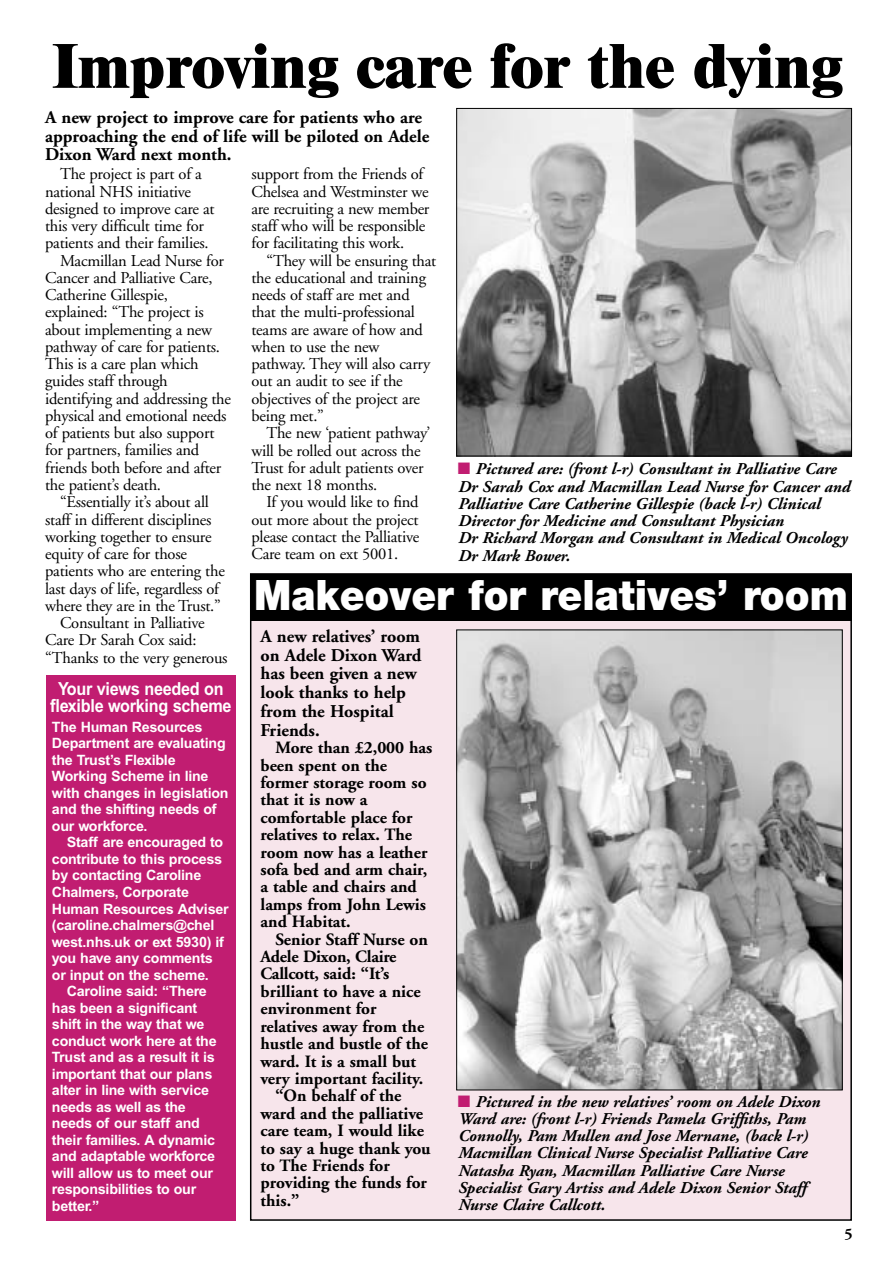
<style>
.page{position:relative;width:893px;height:1262px;background:#fff}
.page>*{position:absolute;margin:0;border:0;box-sizing:border-box;transform-origin:0 0}
.t1{font:800 61.5px "Times";color:#000}
.t2{font:900 42px "Helvetica Neue";color:#fff;scale:.94 1}
.t3{font:700 18px/18.8px "Adobe Garamond";color:#000}
.t4{font:700 18px/17.2px "Arial";letter-spacing:-.015em;color:#fff;text-align:center;scale:.9 1}
.t5{font:700 17.25px/17.4px "Adobe Garamond";color:#000}
.t6{font:16.5px/17.2px "Adobe Garamond";letter-spacing:-.015em;color:#000}
.t7{font:italic 700 16.5px/17.2px "Adobe Garamond";color:#000}
.t8{font:700 15.75px "Adobe Garamond";color:#000}
.t9{font:700 14.25px/16.5px "Arial";letter-spacing:-.015em;color:#fff}
.s1{color:#c11d71}
</style>
<div class="page">
<div style="left:251px;top:574px;width:600px;height:646px;background:#f7e5eb"></div>
<img style="left:458px;top:110px;width:391px;height:344px">
<div style="left:456px;top:108px;width:395px;height:348px;border:1px solid #000"></div>
<img style="left:458px;top:631px;width:382px;height:457px">
<div style="left:250px;top:574px;width:601px;height:47px;background:#000"></div>
<div style="left:46px;top:675px;width:189px;height:545px;background:#c11d71"></div>
<h1 class="t1" style="left:53px;top:44px;width:791px">Improving care for the dying</h1>
<p class="t3" style="left:45px;top:109px;width:385px">A new project to improve care for patients who are approaching the end of life will be piloted on Adele<br>Dixon Ward next month.</p>
<p class="t6" style="left:60px;top:167px;width:143px">The project is part of a</p>
<p class="t6" style="left:45px;top:184px;width:147px">national NHS initiative</p>
<p class="t6" style="left:45px;top:201px;width:171px">designed to improve care at</p>
<p class="t6" style="left:45px;top:219px;width:160px">this very difficult time for</p>
<p class="t6" style="left:45px;top:236px;width:165px">patients and their families.</p>
<p class="t6" style="left:60px;top:253px;width:165px">Macmillan Lead Nurse for</p>
<p class="t6" style="left:45px;top:270px;width:169px">Cancer and Palliative Care,</p>
<p class="t6" style="left:45px;top:288px;width:124px">Catherine Gillespie,</p>
<p class="t6" style="left:45px;top:305px;width:160px">explained: “The project is</p>
<p class="t6" style="left:45px;top:322px;width:168px">about implementing a new</p>
<p class="t6" style="left:45px;top:339px;width:176px">pathway of care for patients.</p>
<p class="t6" style="left:45px;top:357px;width:155px">This is a care plan which</p>
<p class="t6" style="left:45px;top:374px;width:124px">guides staff through</p>
<p class="t6" style="left:45px;top:391px;width:187px">identifying and addressing the</p>
<p class="t6" style="left:45px;top:408px;width:183px">physical and emotional needs</p>
<p class="t6" style="left:45px;top:426px;width:171px">of patients but also support</p>
<p class="t6" style="left:45px;top:443px;width:156px">for partners, families and</p>
<p class="t6" style="left:45px;top:460px;width:178px">friends both before and after</p>
<p class="t6" style="left:45px;top:477px;width:117px">the patient’s death.</p>
<p class="t6" style="left:60px;top:495px;width:150px">“Essentially it’s about all</p>
<p class="t6" style="left:45px;top:512px;width:168px">staff in different disciplines</p>
<p class="t6" style="left:45px;top:529px;width:168px">working together to ensure</p>
<p class="t6" style="left:45px;top:546px;width:143px">equity of care for those</p>
<p class="t6" style="left:45px;top:564px;width:181px">patients who are entering the</p>
<p class="t6" style="left:45px;top:581px;width:175px">last days of life, regardless of</p>
<p class="t6" style="left:45px;top:598px;width:177px">where they are in the Trust.”</p>
<p class="t6" style="left:60px;top:615px;width:146px">Consultant in Palliative</p>
<p class="t6" style="left:45px;top:633px;width:153px">Care Dr Sarah Cox said:</p>
<p class="t6" style="left:45px;top:650px;width:184px">“Thanks to the very generous</p>
<p class="t4" style="left:50px;top:681px;width:203px">Your views needed on flexible working scheme</p>
<p class="t9" style="left:52px;top:720px;width:178px">The Human Resources<br>Department are evaluating the Trust’s Flexible<br>Working Scheme in line with changes in legislation and the shifting needs of our workforce.</p>
<p class="t9" style="left:67px;top:835px;width:158px">Staff are encouraged to</p>
<p class="t9" style="left:52px;top:852px;width:171px">contribute to this process</p>
<p class="t9" style="left:52px;top:868px;width:151px">by contacting Caroline</p>
<p class="t9" style="left:52px;top:885px;width:138px">Chalmers, Corporate</p>
<p class="t9" style="left:52px;top:901px;width:178px">Human Resources Adviser</p>
<p class="t9" style="left:52px;top:918px;width:164px">(caroline.chalmers@chel</p>
<p class="t9" style="left:52px;top:934px;width:173px">west.nhs.uk or ext 5930) if</p>
<p class="t9" style="left:52px;top:951px;width:162px">you have any comments</p>
<p class="t9" style="left:52px;top:967px;width:158px">or input on the scheme.</p>
<p class="t9" style="left:67px;top:984px;width:141px">Caroline said: “There</p>
<p class="t9" style="left:52px;top:1000px;width:147px">has been a significant</p>
<p class="t9" style="left:52px;top:1017px;width:154px">shift in the way that we</p>
<p class="t9" style="left:52px;top:1033px;width:166px">conduct work here at the</p>
<p class="t9" style="left:52px;top:1050px;width:164px">Trust and as a result it is</p>
<p class="t9" style="left:52px;top:1066px;width:162px">important that our plans</p>
<p class="t9" style="left:52px;top:1083px;width:158px">alter in line with service</p>
<p class="t9" style="left:52px;top:1099px;width:135px">needs as well as the</p>
<p class="t9" style="left:52px;top:1116px;width:149px">needs of our staff and</p>
<p class="t9" style="left:52px;top:1132px;width:165px">their families. A dynamic</p>
<p class="t9" style="left:52px;top:1149px;width:165px">and adaptable workforce</p>
<p class="t9" style="left:52px;top:1165px;width:162px">will allow us to meet our</p>
<p class="t9" style="left:52px;top:1182px;width:146px">responsibilities to our</p>
<p class="t9" style="left:52px;top:1198px;width:49px">better.”</p>
<p class="t6" style="left:251px;top:167px;width:179px">support from the Friends of<br>Chelsea and Westminster we are recruiting a new member staff who will be responsible for facilitating this work.</p>
<p class="t6" style="left:251px;top:253px;width:186px;text-indent:15px">“They will be ensuring that the educational and training needs of staff are met and that the multi-professional teams are aware of how and when to use the new pathway. They will also carry out an audit to see if the objectives of the project are being met.”</p>
<p class="t6" style="left:251px;top:426px;width:180px;text-indent:15px">The new ‘patient pathway’ will be rolled out across the<br>Trust for adult patients over the next 18 months.</p>
<p class="t6" style="left:251px;top:495px;width:169px;text-align:justify;text-indent:15px">If you would like to find out more about the project please contact the Palliative Care team on ext 5001.</p>
<h2 class="t2" style="left:254px;top:580px;width:633px">Makeover for relatives’ room</h2>
<p class="t7" style="left:458px;top:462px;width:393px"><span class="s1">■</span> Pictured are: (front l-r) Consultant in Palliative Care Dr Sarah Cox and Macmillan Lead Nurse for Cancer and Palliative Care Catherine Gillespie (back l-r) Clinical Director for Medicine and Consultant Physician<br>Dr Richard Morgan and Consultant in Medical Oncology Dr Mark Bower.</p>
<p class="t3" style="left:260px;top:628px;width:162px">A new relatives’ room on Adele Dixon Ward has been given a new look thanks to help from the Hospital<br>Friends.</p>
<p class="t5" style="left:260px;top:740px;width:173px;text-indent:15px">More than £2,000 has been spent on the former storage room so that it is now a comfortable place for relatives to relax. The room now has a leather sofa bed and arm chair, a table and chairs and lamps from John Lewis and Habitat.</p>
<p class="t5" style="left:275px;top:932px;width:154px">Senior Staff Nurse on</p>
<p class="t5" style="left:260px;top:949px;width:137px">Adele Dixon, Claire</p>
<p class="t5" style="left:260px;top:967px;width:130px">Callcott, said: “It’s</p>
<p class="t5" style="left:260px;top:984px;width:162px">brilliant to have a nice</p>
<p class="t5" style="left:260px;top:1001px;width:117px">environment for</p>
<p class="t5" style="left:260px;top:1019px;width:165px">relatives away from the</p>
<p class="t5" style="left:260px;top:1036px;width:169px">hustle and bustle of the</p>
<p class="t5" style="left:260px;top:1054px;width:157px">ward. It is a small but</p>
<p class="t5" style="left:260px;top:1071px;width:164px">very important facility.</p>
<p class="t5" style="left:275px;top:1088px;width:128px">“On behalf of the</p>
<p class="t5" style="left:260px;top:1106px;width:164px">ward and the palliative</p>
<p class="t5" style="left:260px;top:1123px;width:165px">care team, I would like</p>
<p class="t5" style="left:260px;top:1141px;width:172px">to say a huge thank you</p>
<p class="t5" style="left:260px;top:1158px;width:131px">to The Friends for</p>
<p class="t5" style="left:260px;top:1175px;width:168px">providing the funds for</p>
<p class="t5" style="left:260px;top:1193px;width:40px">this.”</p>
<p class="t7" style="left:458px;top:1094px;width:363px"><span class="s1">■</span> Pictured in the new relatives’ room on Adele Dixon Ward are: (front l-r) Friends Pamela Griffiths, Pam Connolly, Pam Mullen and Jose Mernane, (back l-r)<br>Macmillan Clinical Nurse Specialist Palliative Care Natasha Ryan, Macmillan Palliative Care Nurse Specialist Gary Artiss and Adele Dixon Senior Staff Nurse Claire Callcott.</p>
<p class="t8" style="left:844px;top:1227px;width:10px">5</p>
</div>
